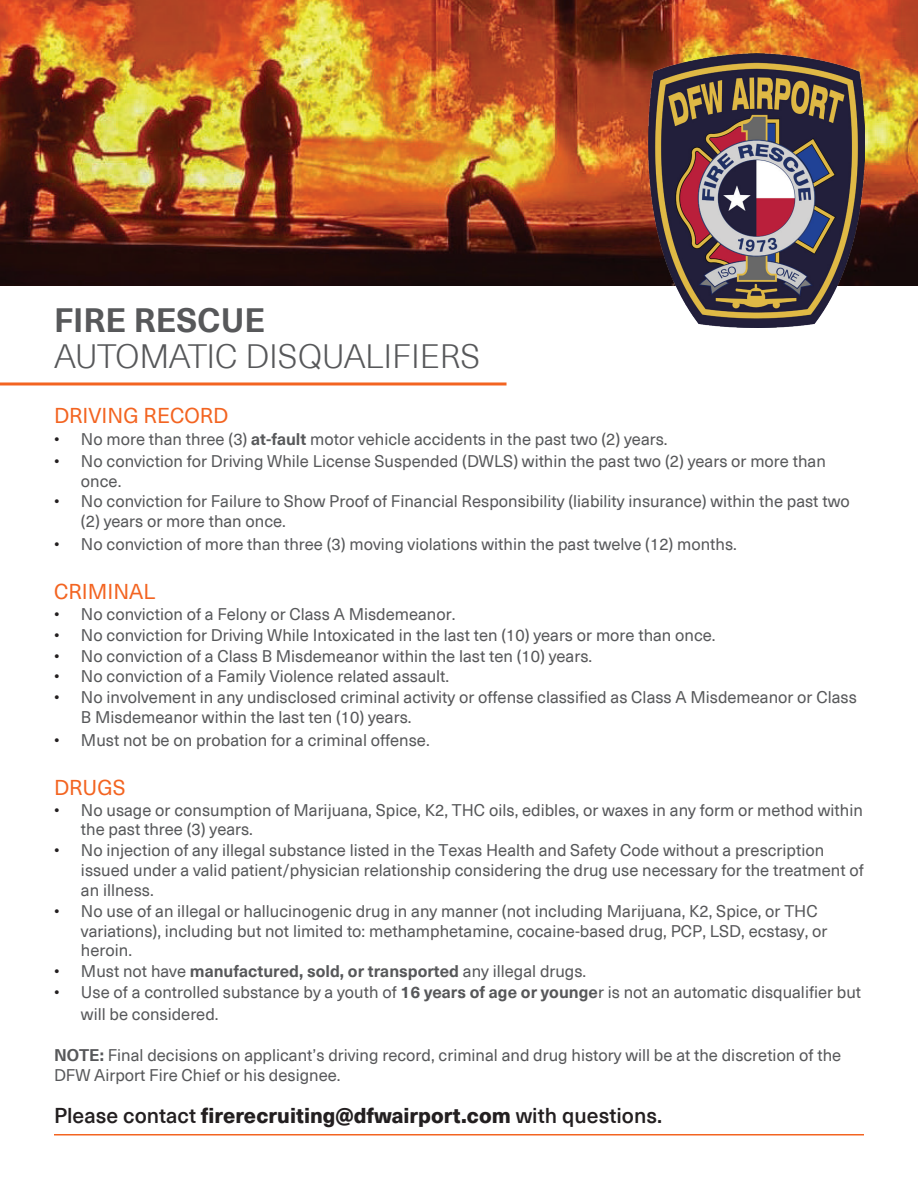
<style>
.page{position:relative;width:918px;height:1188px;background:#fff}
.page>*{position:absolute;margin:0;border:0;box-sizing:border-box;transform-origin:0 0}
.t1{font:300 33px "Neue Haas Unica W1 G";color:#57585a}
.t2{font:700 33px "Neue Haas Unica W1 G";color:#57585a}
.t3{font:800 21px "Neue Haas Unica W1 G";color:#231f20}
.t4{font:21px "Neue Haas Unica W1 G";color:#f36421}
.t5{font:16.5px/19.8px "Neue Haas Unica W1 G";color:#57585a}
.t6{font:700 16.5px "Neue Haas Unica W1 G";color:#57585a}
.s1{color:#231f20}
.s2{font-weight:700}
.s3{font-weight:400;color:#231f20}
.s4{font-weight:400}
.s5{font-weight:500}
</style>
<div class="page">
<img style="left:0;top:0;width:918px;height:285px">
<hr style="left:0;top:382px;width:507px;height:3px;background:#f36421">
<hr style="left:54px;top:1134px;width:810px;height:2px;background:#f36421">
<img style="left:649px;top:54px;width:215px;height:274px">
<h1 class="t2" style="left:54px;top:295px;width:213px">FIRE RESCUE</h1>
<h1 class="t1" style="left:54px;top:332px;width:428px">AUTOMATIC DISQUALIFIERS</h1>
<p class="t4" style="left:54px;top:400px;width:176px">DRIVING RECORD</p>
<p class="t5" style="left:54px;top:428px;width:615px"><span class="s1">•</span> No more than three (3) <span class="s2">at-fault</span> motor vehicle accidents in the past two (2) years.</p>
<p class="t5" style="left:81px;top:450px;width:746px;text-indent:-27px"><span class="s1">•</span> No conviction for Driving While License Suspended (DWLS) within the past two (2) years or more than once.</p>
<p class="t5" style="left:81px;top:491px;width:770px;text-indent:-27px"><span class="s1">•</span> No conviction for Failure to Show Proof of Financial Responsibility (liability insurance) within the past two (2) years or more than once.</p>
<p class="t5" style="left:54px;top:533px;width:684px"><span class="s1">•</span> No conviction of more than three (3) moving violations within the past twelve (12) months.</p>
<p class="t4" style="left:54px;top:576px;width:103px">CRIMINAL</p>
<p class="t5" style="left:54px;top:603px;width:403px"><span class="s1">•</span> No conviction of a Felony or Class A Misdemeanor.</p>
<p class="t5" style="left:54px;top:624px;width:663px"><span class="s1">•</span> No conviction for Driving While Intoxicated in the last ten (10) years or more than once.</p>
<p class="t5" style="left:54px;top:645px;width:540px"><span class="s1">•</span> No conviction of a Class B Misdemeanor within the last ten (10) years.</p>
<p class="t5" style="left:54px;top:666px;width:397px"><span class="s1">•</span> No conviction of a Family Violence related assault.</p>
<p class="t5" style="left:81px;top:687px;width:777px;text-indent:-27px"><span class="s1">•</span> No involvement in any undisclosed criminal activity or offense classified as Class A Misdemeanor or Class<br>B Misdemeanor within the last ten (10) years.</p>
<p class="t5" style="left:54px;top:729px;width:377px"><span class="s1">•</span> Must not be on probation for a criminal offense.</p>
<p class="t4" style="left:54px;top:772px;width:73px">DRUGS</p>
<p class="t5" style="left:81px;top:799px;width:783px;text-indent:-27px"><span class="s1">•</span> No usage or consumption of Marijuana, Spice, K2, THC oils, edibles, or waxes in any form or method within the past three (3) years.</p>
<p class="t5" style="left:81px;top:840px;width:784px;text-indent:-27px"><span class="s1">•</span> No injection of any illegal substance listed in the Texas Health and Safety Code without a prescription issued under a valid patient/physician relationship considering the drug use necessary for the treatment of an illness.</p>
<p class="t5" style="left:81px;top:900px;width:748px;text-indent:-27px"><span class="s1">•</span> No use of an illegal or hallucinogenic drug in any manner (not including Marijuana, K2, Spice, or THC variations), including but not limited to: methamphetamine, cocaine-based drug, PCP, LSD, ecstasy, or heroin.</p>
<p class="t6" style="left:54px;top:959px;width:534px"><span class="s3">•</span> <span class="s4">Must not have</span> manufactured, sold, or transported <span class="s4">any illegal drugs.</span></p>
<p class="t5" style="left:81px;top:981px;width:782px;line-height:21.6px;text-indent:-27px"><span class="s1">•</span> Use of a controlled substance by a youth of <span class="s2">16 years of age or younge</span>r is not an automatic disqualifier but will be considered.</p>
<p class="t5" style="left:54px;top:1045px;width:789px"><span class="s2">NOTE:</span> Final decisions on applicant’s driving record, criminal and drug history will be at the discretion of the<br>DFW Airport Fire Chief or his designee.</p>
<p class="t3" style="left:54px;top:1099px;width:610px"><span class="s5">Please contact</span> firerecruiting@dfwairport.com <span class="s5">with questions.</span></p>
</div>
